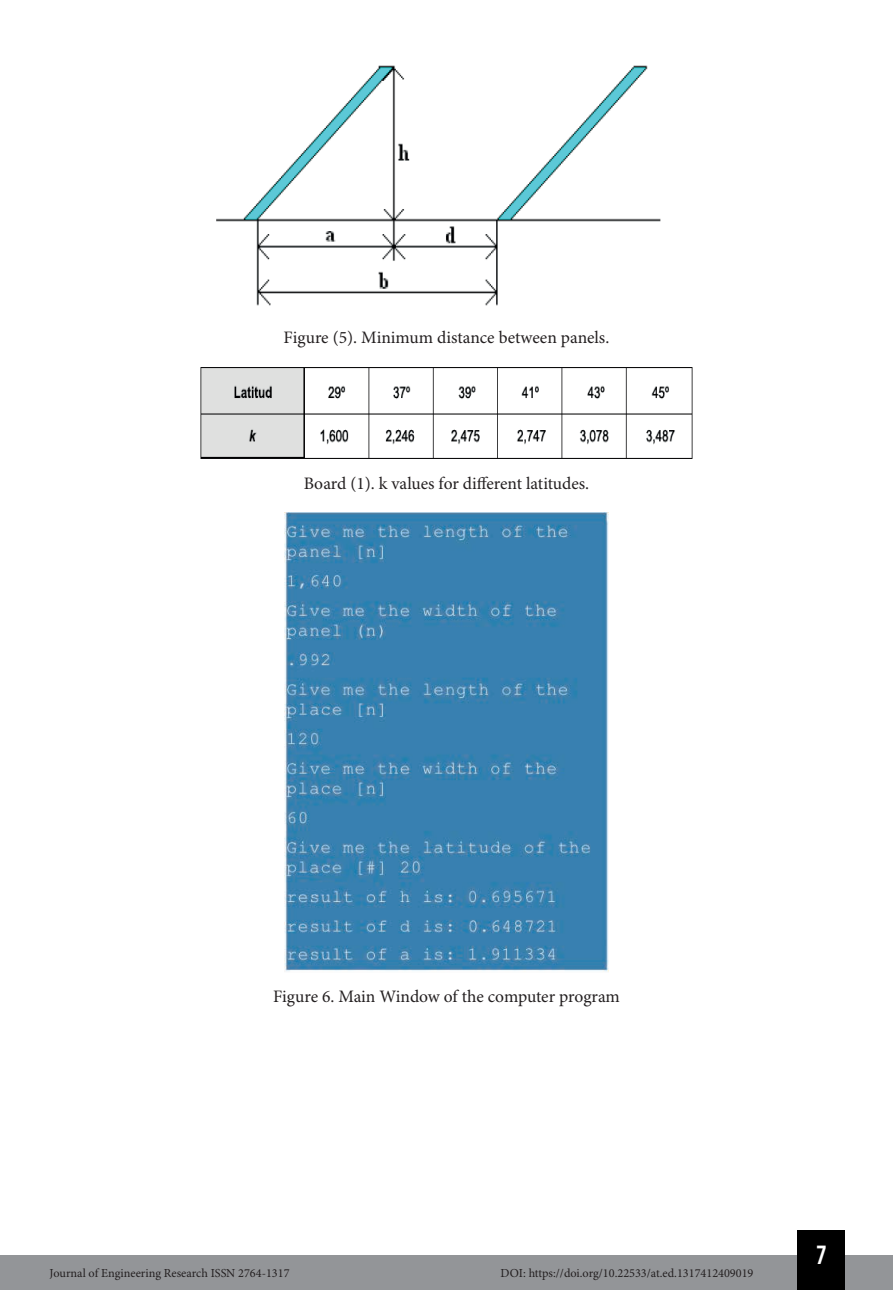
<style>
.page{position:relative;width:893px;height:1290px;background:#fff}
.page>*{position:absolute;margin:0;border:0;box-sizing:border-box;transform-origin:0 0}
.t1{font:26.25px "Bebas Kai";color:#fff}
.t2{font:17.5px "Minion Pro";color:#231f20}
.t3{font:12.25px "Minion Pro";color:#231f20}
</style>
<div class="page">
<div style="left:0;top:1255px;width:893px;height:35px;background:#939598"></div>
<div style="left:797px;top:1230px;width:48px;height:60px;background:#000"></div>
<img style="left:216px;top:65px;width:445px;height:241px">
<img style="left:200px;top:367px;width:493px;height:92px">
<img style="left:284px;top:513px;width:325px;height:459px">
<p class="t2" style="left:284px;top:327px;width:327px">Figure (5). Minimum distance between panels.</p>
<p class="t2" style="left:304px;top:473px;width:287px">Board (1). k values for different latitudes.</p>
<p class="t2" style="left:273px;top:985px;width:348px">Figure 6. Main Window of the computer program</p>
<p class="t3" style="left:50px;top:1266px;width:241px">Journal of Engineering Research ISSN 2764-1317</p>
<p class="t3" style="left:501px;top:1266px;width:254px">DOI: https://doi.org/10.22533/at.ed.1317412409019</p>
<h1 class="t1" style="left:817px;top:1241px;width:11px">7</h1>
</div>
